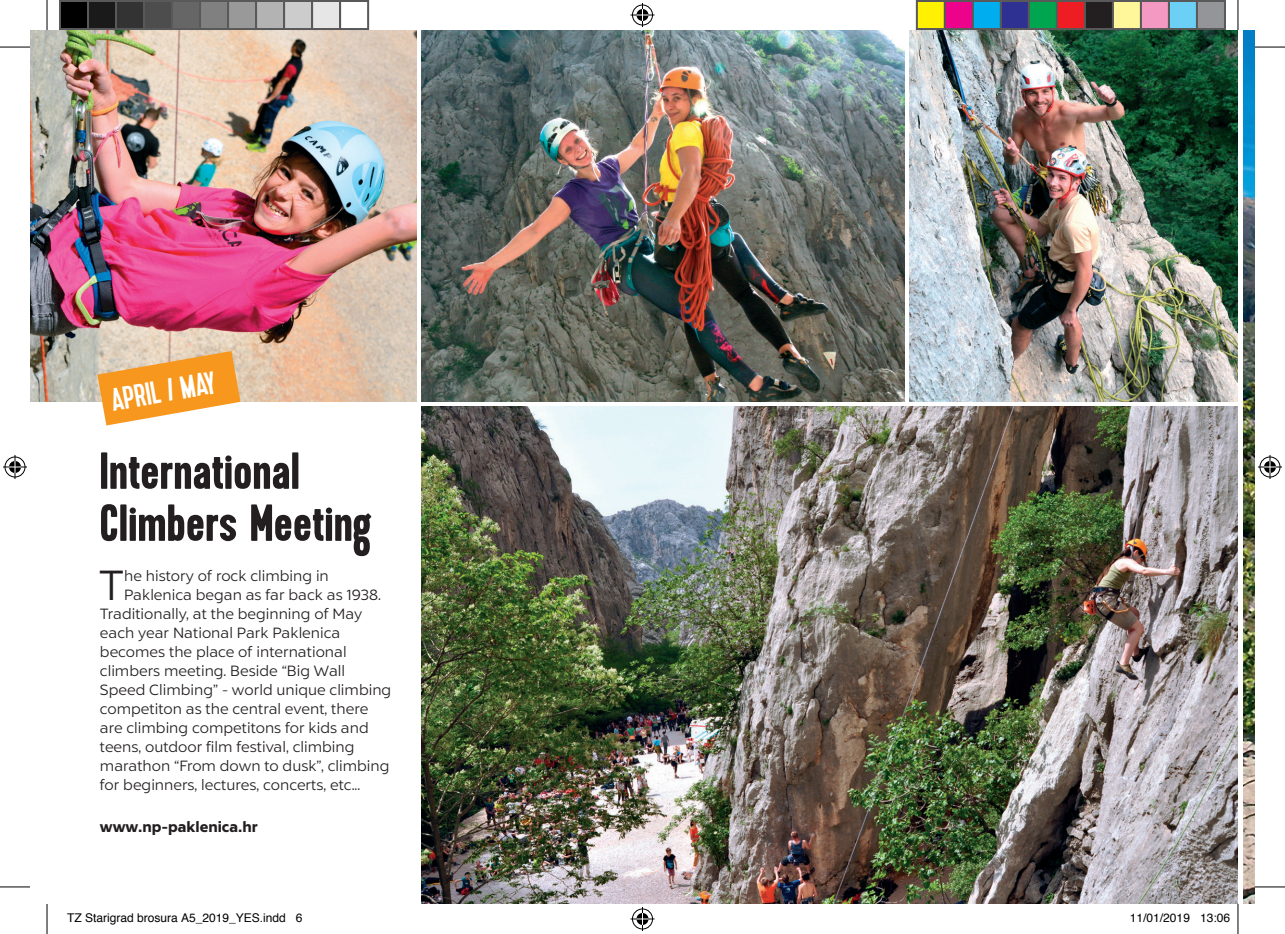
<style>
.page{position:relative;width:1285px;height:934px;background:#fff}
.page>*{position:absolute;margin:0;border:0;box-sizing:border-box;transform-origin:0 0}
.t1{font:700 52px/52px "Kapra";color:#231f20}
.t2{font:42.6px "Liszt FY";color:#231f20}
.t3{font:32px "Kapra";color:#fff}
.t4{font:15px "Liszt FY";color:#231f20}
.t5{font:900 15px "Liszt FY";color:#231f20}
.t6{font:12px "Helvetica";color:#000}
</style>
<div class="page">
<img style="left:30px;top:30px;width:387px;height:371px">
<img style="left:421px;top:30px;width:484px;height:371px">
<img style="left:909px;top:30px;width:329px;height:371px">
<img style="left:421px;top:406px;width:817px;height:497px">
<img style="left:1243px;top:30px;width:12px;height:873px">
<svg style="left:97px;top:351px;width:143px;height:74px"></svg>
<hr style="left:0;top:47px;width:30px;height:1px;background:#000">
<hr style="left:1255px;top:47px;width:30px;height:1px;background:#000">
<hr style="left:0;top:886px;width:30px;height:1px;background:#000">
<hr style="left:1255px;top:886px;width:30px;height:1px;background:#000">
<hr style="left:47px;top:0;width:1px;height:30px;background:#000">
<hr style="left:47px;top:903px;width:1px;height:30px;background:#000">
<hr style="left:1237px;top:0;width:1px;height:30px;background:#000">
<hr style="left:1237px;top:903px;width:1px;height:30px;background:#000">
<svg style="left:630px;top:3px;width:24px;height:24px"></svg>
<svg style="left:630px;top:907px;width:24px;height:23px"></svg>
<svg style="left:3px;top:455px;width:24px;height:24px"></svg>
<svg style="left:1258px;top:455px;width:24px;height:24px"></svg>
<div style="left:60px;top:1px;width:28px;height:28px;background:#000"></div>
<div style="left:59px;top:0;width:30px;height:30px;border:2px solid #595959"></div>
<div style="left:88px;top:1px;width:28px;height:28px;background:#1a1a1a"></div>
<div style="left:87px;top:0;width:30px;height:30px;border:2px solid #595959"></div>
<div style="left:116px;top:1px;width:28px;height:28px;background:#333"></div>
<div style="left:115px;top:0;width:30px;height:30px;border:2px solid #595959"></div>
<div style="left:144px;top:1px;width:28px;height:28px;background:#4d4d4d"></div>
<div style="left:143px;top:0;width:30px;height:30px;border:2px solid #595959"></div>
<div style="left:172px;top:1px;width:28px;height:28px;background:#666"></div>
<div style="left:171px;top:0;width:30px;height:30px;border:2px solid #595959"></div>
<div style="left:200px;top:1px;width:28px;height:28px;background:#808080"></div>
<div style="left:199px;top:0;width:30px;height:30px;border:2px solid #595959"></div>
<div style="left:228px;top:1px;width:28px;height:28px;background:#999"></div>
<div style="left:227px;top:0;width:30px;height:30px;border:2px solid #595959"></div>
<div style="left:256px;top:1px;width:28px;height:28px;background:#b3b3b3"></div>
<div style="left:255px;top:0;width:30px;height:30px;border:2px solid #595959"></div>
<div style="left:284px;top:1px;width:28px;height:28px;background:#ccc"></div>
<div style="left:283px;top:0;width:30px;height:30px;border:2px solid #595959"></div>
<div style="left:312px;top:1px;width:28px;height:28px;background:#e6e6e6"></div>
<div style="left:311px;top:0;width:30px;height:30px;border:2px solid #595959"></div>
<div style="left:339px;top:0;width:30px;height:30px;border:2px solid #595959"></div>
<div style="left:917px;top:1px;width:28px;height:28px;background:#fff101"></div>
<div style="left:916px;top:0;width:30px;height:30px;border:2px solid #595959"></div>
<div style="left:945px;top:1px;width:28px;height:28px;background:#ed028c"></div>
<div style="left:944px;top:0;width:30px;height:30px;border:2px solid #595959"></div>
<div style="left:973px;top:1px;width:28px;height:28px;background:#00aeef"></div>
<div style="left:972px;top:0;width:30px;height:30px;border:2px solid #595959"></div>
<div style="left:1001px;top:1px;width:28px;height:28px;background:#2e3092"></div>
<div style="left:1000px;top:0;width:30px;height:30px;border:2px solid #595959"></div>
<div style="left:1029px;top:1px;width:28px;height:28px;background:#00a54f"></div>
<div style="left:1028px;top:0;width:30px;height:30px;border:2px solid #595959"></div>
<div style="left:1057px;top:1px;width:28px;height:28px;background:#ee1d23"></div>
<div style="left:1056px;top:0;width:30px;height:30px;border:2px solid #595959"></div>
<div style="left:1085px;top:1px;width:28px;height:28px;background:#231f20"></div>
<div style="left:1084px;top:0;width:30px;height:30px;border:2px solid #595959"></div>
<div style="left:1113px;top:1px;width:28px;height:28px;background:#fff79a"></div>
<div style="left:1112px;top:0;width:30px;height:30px;border:2px solid #595959"></div>
<div style="left:1141px;top:1px;width:28px;height:28px;background:#f499c2"></div>
<div style="left:1140px;top:0;width:30px;height:30px;border:2px solid #595959"></div>
<div style="left:1169px;top:1px;width:28px;height:28px;background:#6bcff6"></div>
<div style="left:1168px;top:0;width:30px;height:30px;border:2px solid #595959"></div>
<div style="left:1197px;top:1px;width:28px;height:28px;background:#939598"></div>
<div style="left:1196px;top:0;width:30px;height:30px;border:2px solid #595959"></div>
<h3 class="t3" style="left:108px;top:382px;width:107px;rotate:-10deg">APRIL / MAY</h3>
<h1 class="t1" style="left:99px;top:446px;width:273px">International<br>Climbers Meeting</h1>
<h2 class="t2" style="left:99px;top:559px;width:27px">T</h2>
<p class="t4" style="left:124px;top:566px;width:206px">he history of rock climbing in</p>
<p class="t4" style="left:124px;top:585px;width:258px">Paklenica began as far back as 1938.</p>
<p class="t4" style="left:100px;top:604px;width:264px">Traditionally, at the beginning of May</p>
<p class="t4" style="left:100px;top:623px;width:242px">each year National Park Paklenica</p>
<p class="t4" style="left:100px;top:642px;width:248px">becomes the place of international</p>
<p class="t4" style="left:100px;top:661px;width:247px">climbers meeting. Beside “Big Wall</p>
<p class="t4" style="left:100px;top:680px;width:293px">Speed Climbing” - world unique climbing</p>
<p class="t4" style="left:100px;top:699px;width:270px">competiton as the central event, there</p>
<p class="t4" style="left:100px;top:718px;width:270px">are climbing competitons for kids and</p>
<p class="t4" style="left:100px;top:737px;width:256px">teens, outdoor film festival, climbing</p>
<p class="t4" style="left:100px;top:756px;width:291px">marathon “From down to dusk”, climbing</p>
<p class="t4" style="left:100px;top:775px;width:262px">for beginners, lectures, concerts, etc...</p>
<p class="t5" style="left:100px;top:816px;width:159px">www.np-paklenica.hr</p>
<p class="t6" style="left:67px;top:908px;width:237px">TZ Starigrad brosura A5_2019_YES.indd 6</p>
<p class="t6" style="left:1130px;top:908px;width:102px">11/01/2019 13:06</p>
</div>
